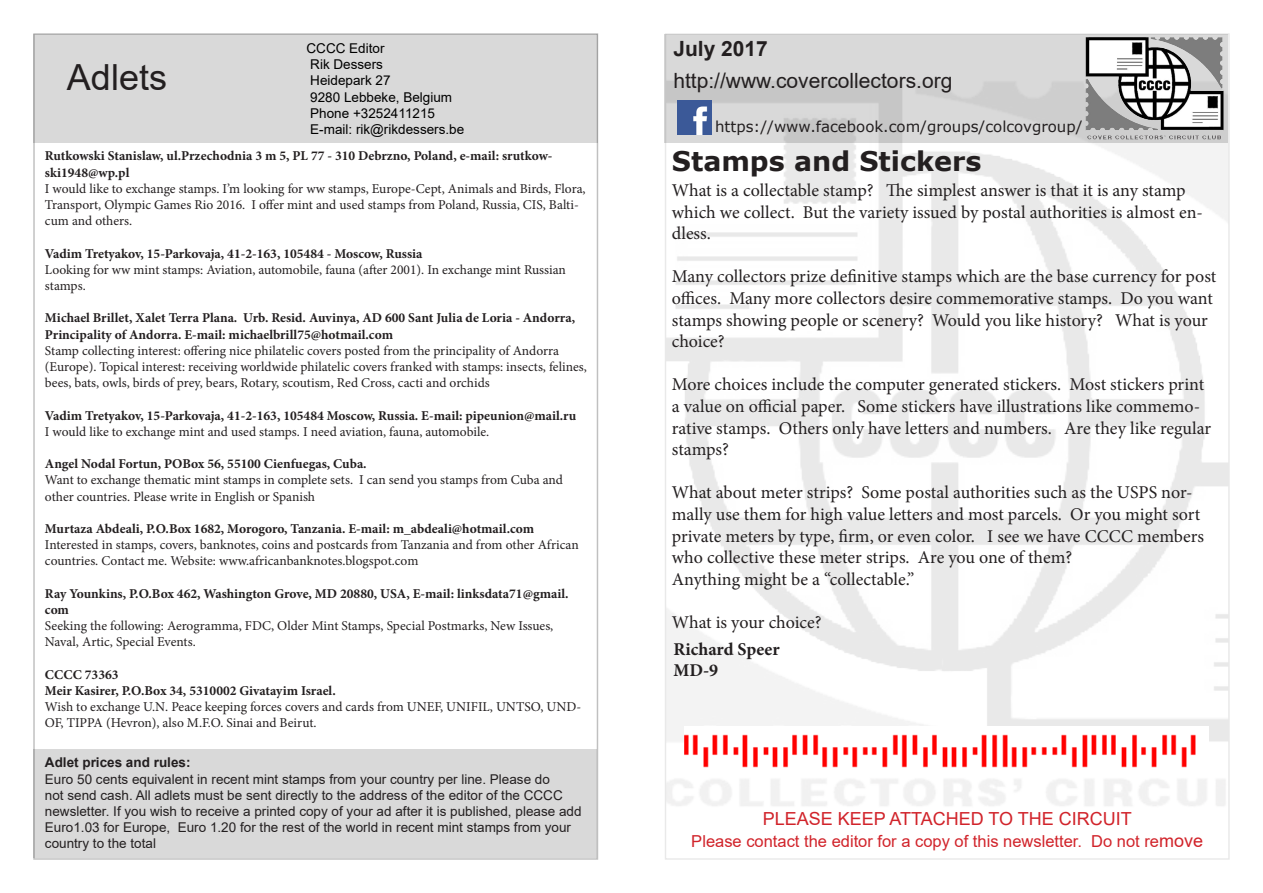
<style>
.page{position:relative;width:1263px;height:893px;background:#fff}
.page>*{position:absolute;margin:0;border:0;box-sizing:border-box;transform-origin:0 0}
.t1{font:36px "Arial";color:#231f20}
.t2{font:700 27px "Verdana";color:#231f20}
.t3{font:21px "Arial";color:#231f20}
.t4{font:700 21px "Arial";color:#231f20}
.t5{font:18px/21.6px "Minion Pro";letter-spacing:-.005em;color:#231f20}
.t6{font:18px "Arial";color:#d1232a}
.t7{font:700 18px "Minion Pro";color:#231f20}
.t8{font:16.5px "Arial";color:#d1232a}
.t9{font:15px "Verdana";color:#231f20}
.t10{font:13.5px/16.2px "Minion Pro";letter-spacing:-.005em;color:#231f20}
.t11{font:700 13.5px/16.2px "Minion Pro";color:#231f20}
.t12{font:13.5px/16.2px "Arial";color:#231f20}
.t13{font:13.5px/16.2px "Arial";color:#000}
.t14{font:700 13.5px "Arial";color:#231f20}
.s1{font-weight:700}
.s2{font-size:18px}
</style>
<div class="page">
<svg style="left:665px;top:35px;width:563px;height:108px;fill:#d9d9d9"></svg>
<div style="left:33px;top:35px;width:565px;height:108px;background:#d9d9d9"></div>
<div style="left:33px;top:749px;width:564px;height:109px;background:#d9d9d9"></div>
<img style="left:1086px;top:37px;width:138px;height:104px">
<img style="left:677px;top:100px;width:34px;height:34px">
<img style="left:684px;top:734px;width:512px;height:34px">
<p class="t1" style="left:67px;top:53px;width:102px">Adlets</p>
<p class="t13" style="left:306px;top:40px;width:80px">CCCC Editor<br>Rik Dessers</p>
<p class="t13" style="left:310px;top:72px;width:82px">Heidepark 27</p>
<p class="t13" style="left:310px;top:89px;width:143px">9280 Lebbeke, Belgium</p>
<p class="t13" style="left:310px;top:105px;width:155px">Phone +3252411215<br>E-mail: rik@rikdessers.be</p>
<p class="t11" style="left:45px;top:148px;width:509px">Rutkowski Stanislaw, ul.Przechodnia 3 m 5, PL 77 - 310 Debrzno, Poland, e-mail: srutkow&shy;ski1948@wp.pl</p>
<p class="t10" style="left:45px;top:180px;width:542px">I would like to exchange stamps. I’m looking for ww stamps, Europe-Cept, Animals and Birds, Flora,<br>Transport, Olympic Games Rio 2016. I offer mint and used stamps from Poland, Russia, CIS, Balti&shy;cum and others.</p>
<p class="t11" style="left:45px;top:245px;width:379px">Vadim Tretyakov, 15-Parkovaja, 41-2-163, 105484 - Moscow, Russia</p>
<p class="t10" style="left:45px;top:261px;width:522px">Looking for ww mint stamps: Aviation, automobile, fauna (after 2001). In exchange mint Russian stamps.</p>
<p class="t11" style="left:45px;top:310px;width:532px">Michael Brillet, Xalet Terra Plana. Urb. Resid. Auvinya, AD 600 Sant Julia de Loria - Andorra,<br>Principality of Andorra. E-mail: michaelbrill75@hotmail.com</p>
<p class="t10" style="left:45px;top:342px;width:543px">Stamp collecting interest: offering nice philatelic covers posted from the principality of Andorra (Europe). Topical interest: receiving worldwide philatelic covers franked with stamps: insects, felines, bees, bats, owls, birds of prey, bears, Rotary, scoutism, Red Cross, cacti and orchids</p>
<p class="t11" style="left:45px;top:407px;width:533px">Vadim Tretyakov, 15-Parkovaja, 41-2-163, 105484 Moscow, Russia. E-mail: pipeunion@mail.ru</p>
<p class="t10" style="left:45px;top:423px;width:446px">I would like to exchange mint and used stamps. I need aviation, fauna, automobile.</p>
<p class="t10" style="left:45px;top:456px;width:519px"><span class="s1">Angel Nodal Fortun, POBox 56, 55100 Cienfuegas, Cuba.<br></span>Want to exchange thematic mint stamps in complete sets. I can send you stamps from Cuba and other countries. Please write in English or Spanish</p>
<p class="t10" style="left:45px;top:521px;width:535px"><span class="s1">Murtaza Abdeali, P.O.Box 1682, Morogoro, Tanzania. E-mail: m_abdeali@hotmail.com<br></span>Interested in stamps, covers, banknotes, coins and postcards from Tanzania and from other African countries. Contact me. Website: www.africanbanknotes.blogspot.com</p>
<p class="t11" style="left:45px;top:585px;width:525px">Ray Younkins, P.O.Box 462, Washington Grove, MD 20880, USA, E-mail: linksdata71@gmail. com</p>
<p class="t10" style="left:45px;top:618px;width:510px">Seeking the following: Aerogramma, FDC, Older Mint Stamps, Special Postmarks, New Issues,</p>
<p class="t10" style="left:45px;top:634px;width:152px">Naval, Artic, Special Events.</p>
<p class="t10" style="left:45px;top:666px;width:538px"><span class="s1">CCCC 73363<br>Meir Kasirer, P.O.Box 34, 5310002 Givatayim Israel.<br></span>Wish to exchange U.N. Peace keeping forces covers and cards from UNEF, UNIFIL, UNTSO, UND-OF, TIPPA (Hevron), also M.F.O. Sinai and Beirut.</p>
<p class="t14" style="left:45px;top:753px;width:147px">Adlet prices and rules:</p>
<p class="t12" style="left:45px;top:771px;width:538px">Euro 50 cents equivalent in recent mint stamps from your country per line. Please do<br>not send cash. All adlets must be sent directly to the address of the editor of the CCCC newsletter. If you wish to receive a printed copy of your ad after it is published, please add Euro1.03 for Europe, Euro 1.20 for the rest of the world in recent mint stamps from your country to the total</p>
<p class="t4" style="left:673px;top:34px;width:96px">July 2017</p>
<p class="t3" style="left:673px;top:66px;width:280px">http://www.covercollectors.org</p>
<p class="t9" style="left:715px;top:116px;width:369px">https://www.facebook.com/groups/colcovgroup/</p>
<p class="t2" style="left:672px;top:142px;width:311px">Stamps and Stickers</p>
<p class="t5" style="left:672px;top:179px;width:533px">What is a collectable stamp? The simplest answer is that it is any stamp which we collect. But the variety issued by postal authorities is almost en&shy;dless.</p>
<p class="t5" style="left:672px;top:266px;width:546px">Many collectors prize definitive stamps which are the base currency for post offices. Many more collectors desire commemorative stamps. Do you want stamps showing people or scenery? Would you like history? What is your choice?</p>
<p class="t5" style="left:672px;top:374px;width:541px">More choices include the computer generated stickers. Most stickers print a value on official paper. Some stickers have illustrations like commemo&shy;rative stamps. Others only have letters and numbers. Are they like regular stamps?</p>
<p class="t5" style="left:672px;top:482px;width:534px">What about meter strips? Some postal authorities such as the USPS nor&shy;mally use them for high value letters and most parcels. Or you might sort private meters by type, firm, or even color. I see we have CCCC members who collective these meter strips. Are you one of them?</p>
<p class="t5" style="left:672px;top:568px;width:244px">Anything might be a “collectable.”</p>
<p class="t5" style="left:672px;top:611px;width:151px">What is your choice?</p>
<p class="t7" style="left:673px;top:636px;width:108px">Richard Speer</p>
<p class="t7" style="left:673px;top:658px;width:46px">MD-9</p>
<p class="t6" style="left:763px;top:807px;width:371px">PLEASE KEEP ATTACHED TO THE CIRCUIT</p>
<p class="t8" style="left:691px;top:830px;width:513px">Please contact the editor for a copy of this newsletter. Do not re<span class="s2">move</span></p>
</div>
